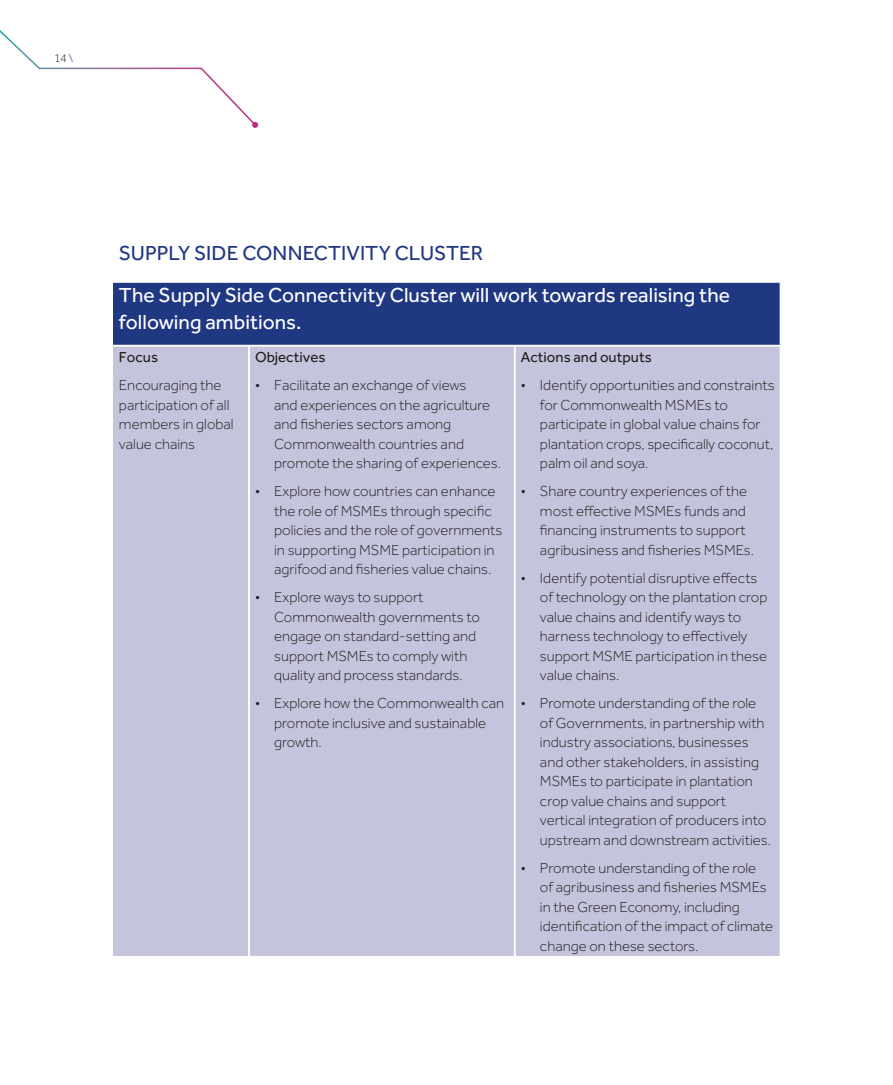
<style>
.page{position:relative;width:893px;height:1085px;background:#fff}
.page>*{position:absolute;margin:0;border:0;box-sizing:border-box;transform-origin:0 0}
.t1{font:21px/27px "Effra";color:#fff}
.t2{font:21px "Effra";color:#203882}
.t3{font:300 15px/19.5px "Effra";color:#231f20}
.t4{font:15px "Effra";color:#231f20}
.t5{font:300 12px "Effra";color:#231f20}
.s1{color:#203882}
</style>
<div class="page">
<svg style="left:0;top:30px;width:258px;height:98px"></svg>
<div style="left:113px;top:282px;width:668px;height:63px;background:#203882"></div>
<div style="left:113px;top:346px;width:667px;height:609px;background:#c4c4dc"></div>
<hr style="left:113px;top:281px;width:136px;height:2px;background:#fff">
<hr style="left:249px;top:281px;width:266px;height:2px;background:#fff">
<hr style="left:515px;top:281px;width:266px;height:2px;background:#fff">
<hr style="left:780px;top:283px;width:1px;height:62px;background:#fff">
<hr style="left:248px;top:346px;width:2px;height:609px;background:#fff">
<hr style="left:514px;top:346px;width:2px;height:609px;background:#fff">
<p class="t5" style="left:54px;top:51px;width:21px">14 <span class="s1">\</span></p>
<h1 class="t2" style="left:119px;top:240px;width:366px">SUPPLY SIDE CONNECTIVITY CLUSTER</h1>
<h1 class="t1" style="left:119px;top:281px;width:613px">The Supply Side Connectivity Cluster will work towards realising the following ambitions.</h1>
<p class="t4" style="left:119px;top:348px;width:41px">Focus</p>
<p class="t3" style="left:119px;top:375px;width:116px">Encouraging the participation of all members in global value chains</p>
<p class="t4" style="left:255px;top:348px;width:72px">Objectives</p>
<p class="t3" style="left:274px;top:375px;width:228px;text-indent:-19px">• Facilitate an exchange of views<br>and experiences on the agriculture and fisheries sectors among<br>Commonwealth countries and promote the sharing of experiences.</p>
<p class="t3" style="left:274px;top:481px;width:230px;text-indent:-19px">• Explore how countries can enhance the role of MSMEs through specific policies and the role of governments in supporting MSME participation in agrifood and fisheries value chains.</p>
<p class="t3" style="left:274px;top:587px;width:207px;text-indent:-19px">• Explore ways to support<br>Commonwealth governments to engage on standard-setting and support MSMEs to comply with quality and process standards.</p>
<p class="t3" style="left:274px;top:693px;width:231px;text-indent:-19px">• Explore how the Commonwealth can promote inclusive and sustainable growth.</p>
<p class="t4" style="left:521px;top:348px;width:133px">Actions and outputs</p>
<p class="t3" style="left:540px;top:375px;width:236px;text-indent:-19px">• Identify opportunities and constraints for Commonwealth MSMEs to participate in global value chains for plantation crops, specifically coconut, palm oil and soya.</p>
<p class="t3" style="left:540px;top:481px;width:216px;text-indent:-19px">• Share country experiences of the most effective MSMEs funds and financing instruments to support agribusiness and fisheries MSMEs.</p>
<p class="t3" style="left:540px;top:567px;width:229px;text-indent:-19px">• Identify potential disruptive effects of technology on the plantation crop value chains and identify ways to harness technology to effectively support MSME participation in these value chains.</p>
<p class="t3" style="left:540px;top:693px;width:233px;text-indent:-19px">• Promote understanding of the role of Governments, in partnership with industry associations, businesses and other stakeholders, in assisting MSMEs to participate in plantation crop value chains and support vertical integration of producers into upstream and downstream activities.</p>
<p class="t3" style="left:540px;top:857px;width:235px;text-indent:-19px">• Promote understanding of the role of agribusiness and fisheries MSMEs in the Green Economy, including identification of the impact of climate change on these sectors.</p>
</div>
